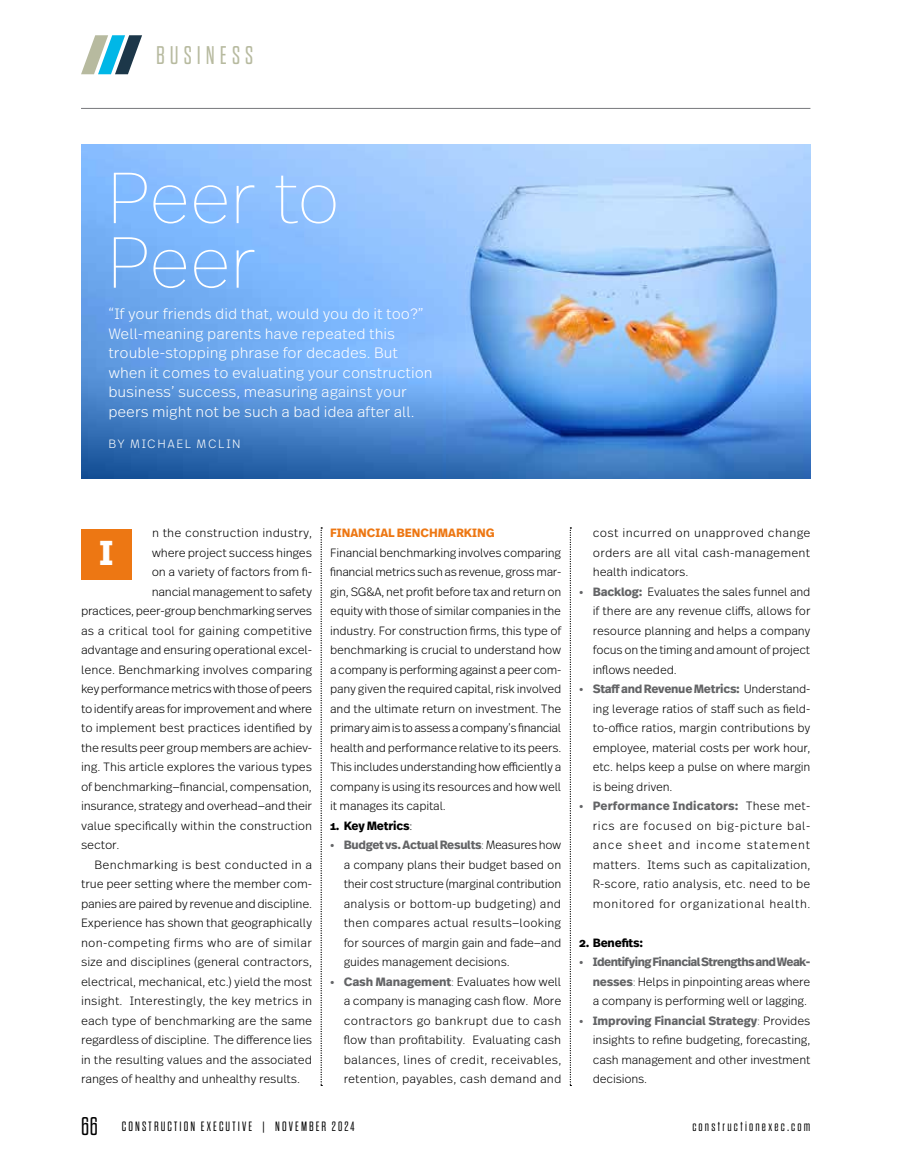
<style>
.page{position:relative;width:905px;height:1175px;background:#fff}
.page>*{position:absolute;margin:0;border:0;box-sizing:border-box;transform-origin:0 0}
.t1{font:200 72px/64.5px "Real Text Pro";letter-spacing:-.025em;color:#fff}
.t2{font:700 34.5px "Real Text Pro";color:#fff}
.t3{font:300 25.5px "Dharma Gothic E";letter-spacing:.2em;color:#b7ba9f}
.t4{font:300 15px/19.5px "Real Text Pro";color:#fff}
.t5{font:300 13.5px "Dharma Gothic E";letter-spacing:.16em;color:#000}
.t6{font:300 12px/19.5px "Real Text Pro";letter-spacing:-.01em;color:#000;text-align:justify}
.t7{font:300 12px "Real Text Pro";letter-spacing:.02em;color:#000}
.t8{font:300 12px "Real Text Pro";letter-spacing:.01em;color:#000}
.t9{font:300 12px "Real Text Pro";letter-spacing:-.035em;color:#000}
.t10{font:300 12px "Real Text Pro";letter-spacing:-.03em;color:#000}
.t11{font:300 12px "Real Text Pro";letter-spacing:.015em;color:#000}
.t12{font:700 12px "Real Text Pro";letter-spacing:-.015em;color:#000}
.t13{font:700 12px "Real Text Pro";letter-spacing:-.005em;color:#ed7713}
.t14{font:300 12px "Real Text Pro";letter-spacing:.125em;color:#fff}
.s1{font-weight:300}
.s2{font-weight:700;color:#636466}
.s3{color:#636466}
.s4{font-size:25.5px}
</style>
<div class="page">
<svg style="left:81px;top:35px;width:61px;height:39px"></svg>
<hr style="left:81px;top:108px;width:729px;height:1px;background:#77787b">
<div style="left:81px;top:529px;width:50px;height:50px;background:#ed7713"></div>
<svg style="left:321px;top:527px;width:1px;height:559px"></svg>
<svg style="left:570px;top:527px;width:1px;height:559px"></svg>
<img style="left:446px;top:144px;width:364px;height:334px">
<img style="left:81px;top:144px;width:365px;height:334px">
<h3 class="t3" style="left:156px;top:43px;width:99px">BUSINESS</h3>
<h1 class="t1" style="left:106px;top:161px;width:236px">Peer to<br>Peer</h1>
<p class="t4" style="left:108px;top:303px;width:326px">“If your friends did that, would you do it too?” Well-meaning parents have repeated this trouble-stopping phrase for decades. But when it comes to evaluating your construction business’ success, measuring against your peers might not be such a bad idea after all.</p>
<p class="t14" style="left:108px;top:436px;width:134px">BY MICHAEL MCLIN</p>
<p class="t8" style="left:152px;top:524px;width:162px">n the construction industry,</p>
<p class="t6" style="left:152px;top:542px;width:162px">where project success hinges</p>
<p class="t6" style="left:152px;top:561px;width:162px">on a variety of factors from fi-</p>
<p class="t6" style="left:152px;top:581px;width:162px">nancial management to safety</p>
<p class="t6" style="left:81px;top:600px;width:232px">practices, peer-group benchmarking serves</p>
<p class="t11" style="left:81px;top:622px;width:233px">as a critical tool for gaining competitive</p>
<p class="t6" style="left:81px;top:639px;width:233px">advantage and ensuring operational excel-</p>
<p class="t6" style="left:81px;top:659px;width:233px">lence. Benchmarking involves comparing</p>
<p class="t9" style="left:81px;top:680px;width:232px">key performance metrics with those of peers</p>
<p class="t10" style="left:81px;top:700px;width:233px">to identify areas for improvement and where</p>
<p class="t6" style="left:81px;top:717px;width:233px">to implement best practices identified by</p>
<p class="t6" style="left:81px;top:737px;width:233px">the results peer group members are achiev-</p>
<p class="t6" style="left:81px;top:756px;width:233px">ing. This article explores the various types</p>
<p class="t6" style="left:81px;top:776px;width:232px">of benchmarking—financial, compensation,</p>
<p class="t6" style="left:81px;top:795px;width:232px">insurance, strategy and overhead—and their</p>
<p class="t6" style="left:81px;top:815px;width:233px">value specifically within the construction</p>
<p class="t6" style="left:81px;top:834px;width:40px">sector.</p>
<p class="t7" style="left:95px;top:856px;width:219px">Benchmarking is best conducted in a</p>
<p class="t6" style="left:81px;top:873px;width:232px">true peer setting where the member com-</p>
<p class="t6" style="left:81px;top:893px;width:232px">panies are paired by revenue and discipline.</p>
<p class="t6" style="left:81px;top:912px;width:233px">Experience has shown that geographically</p>
<p class="t7" style="left:81px;top:934px;width:232px">non-competing firms who are of similar</p>
<p class="t6" style="left:81px;top:951px;width:233px">size and disciplines (general contractors,</p>
<p class="t6" style="left:81px;top:971px;width:232px">electrical, mechanical, etc.) yield the most</p>
<p class="t8" style="left:81px;top:992px;width:233px">insight. Interestingly, the key metrics in</p>
<p class="t6" style="left:81px;top:1010px;width:233px">each type of benchmarking are the same</p>
<p class="t6" style="left:81px;top:1029px;width:233px">regardless of discipline. The difference lies</p>
<p class="t6" style="left:81px;top:1049px;width:232px">in the resulting values and the associated</p>
<p class="t6" style="left:81px;top:1068px;width:220px">ranges of healthy and unhealthy results.</p>
<h2 class="t2" style="left:99px;top:527px;width:16px">I</h2>
<p class="t13" style="left:330px;top:524px;width:166px">FINANCIAL BENCHMARKING</p>
<p class="t6" style="left:330px;top:542px;width:233px">Financial benchmarking involves comparing financial metrics such as revenue, gross mar&shy;gin, SG&amp;A, net profit before tax and return on equity with those of similar companies in the industry. For construction firms, this type of benchmarking is crucial to understand how a company is performing against a peer com&shy;pany given the required capital, risk involved and the ultimate return on investment. The primary aim is to assess a company’s financial health and performance relative to its peers.<br>This includes understanding how efficiently a company is using its resources and how well it manages its capital.</p>
<p class="t12" style="left:330px;top:817px;width:84px">1. Key Metrics<span class="s1">:</span></p>
<p class="t6" style="left:344px;top:834px;width:219px;text-indent:-14px"><span class="s2">• Budget vs. Actual Results</span><span class="s3">:</span> Measures how a company plans their budget based on their cost structure (marginal contribution analysis or bottom-up budgeting) and then compares actual results—looking for sources of margin gain and fade—and guides management decisions.</p>
<p class="t6" style="left:344px;top:971px;width:219px;text-indent:-14px"><span class="s2">• Cash Management</span><span class="s3">:</span> Evaluates how well a company is managing cash flow. More contractors go bankrupt due to cash flow than profitability. Evaluating cash balances, lines of credit, receivables, retention, payables, cash demand and</p>
<p class="t6" style="left:592px;top:522px;width:219px">cost incurred on unapproved change orders are all vital cash-management health indicators.</p>
<p class="t6" style="left:593px;top:581px;width:219px;text-indent:-14px"><span class="s2">• Backlog:</span> Evaluates the sales funnel and if there are any revenue cliffs, allows for resource planning and helps a company focus on the timing and amount of project inflows needed.</p>
<p class="t6" style="left:592px;top:678px;width:219px;text-indent:-14px"><span class="s2">• Staff and Revenue Metrics:</span> Understand&shy;ing leverage ratios of staff such as field&shy;to-office ratios, margin contributions by employee, material costs per work hour, etc. helps keep a pulse on where margin is being driven.</p>
<p class="t6" style="left:592px;top:795px;width:219px;text-indent:-14px"><span class="s2">• Performance Indicators:</span> These met&shy;rics are focused on big-picture bal&shy;ance sheet and income statement matters. Items such as capitalization, R-score, ratio analysis, etc. need to be monitored for organizational health.</p>
<p class="t12" style="left:579px;top:934px;width:65px">2. Benefits:</p>
<p class="t6" style="left:592px;top:951px;width:219px;text-indent:-14px"><span class="s2">• Identifying Financial Strengths and Weak&shy;nesses</span><span class="s3">:</span> Helps in pinpointing areas where a company is performing well or lagging.</p>
<p class="t6" style="left:592px;top:1010px;width:219px;text-indent:-14px"><span class="s2">• Improving Financial Strategy</span><span class="s3">:</span> Provides insights to refine budgeting, forecasting, cash management and other investment decisions.</p>
<p class="t5" style="left:81px;top:1120px;width:275px"><span class="s4">66</span> CONSTRUCTION EXECUTIVE | NOVEMBER 2024</p>
<p class="t5" style="left:692px;top:1120px;width:120px">constructionexec.com</p>
</div>
